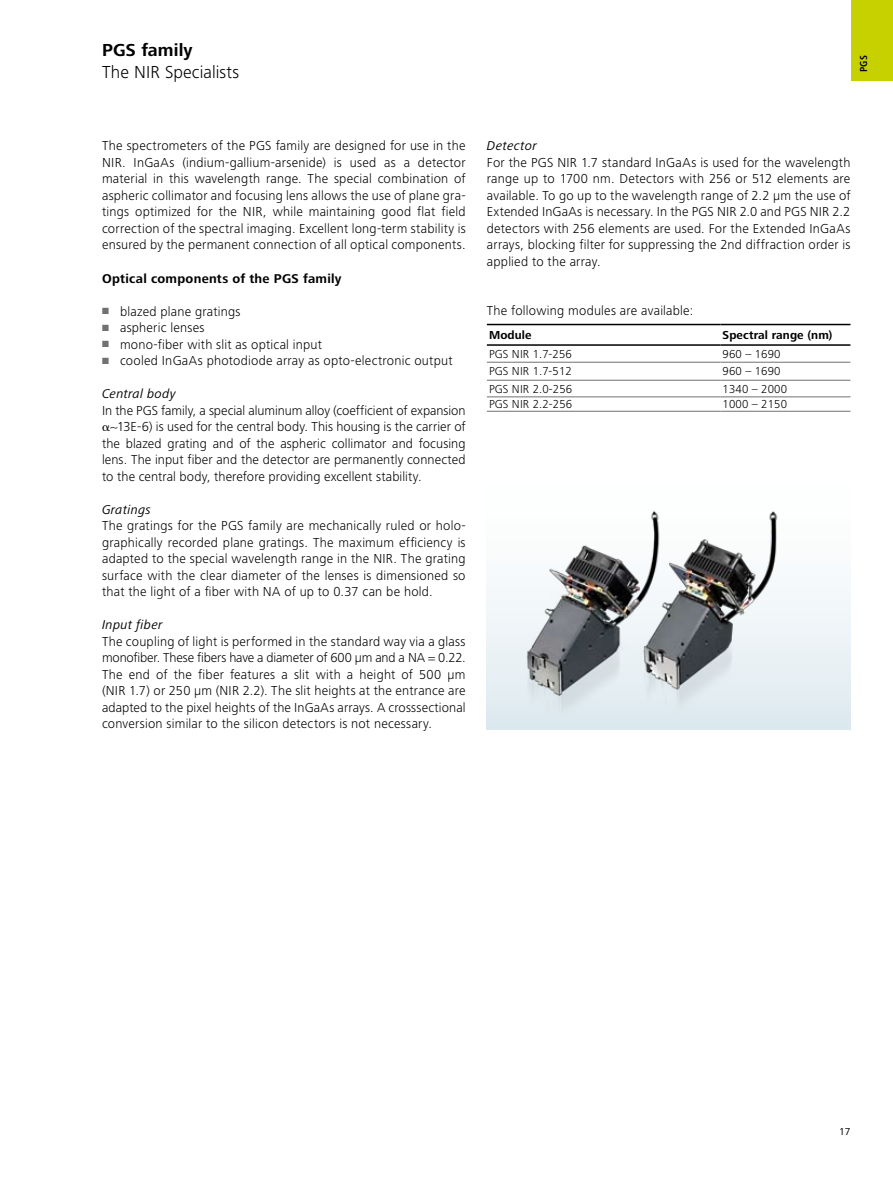
<style>
.page{position:relative;width:893px;height:1178px;background:#fff}
.page>*{position:absolute;margin:0;border:0;box-sizing:border-box;transform-origin:0 0}
.t1{font:300 18px "Frutiger Next LT";letter-spacing:.005em;color:#000}
.t2{font:700 18px "Frutiger Next LT";letter-spacing:.01em;color:#000}
.t3{font:300 13.5px/16.5px "Frutiger Next LT";letter-spacing:.015em;color:#000;text-align:justify}
.t4{font:italic 13.2px "Frutiger Next LT";letter-spacing:.02em;color:#000}
.t5{font:700 13.2px "Frutiger Next LT";letter-spacing:.02em;color:#000}
.t6{font:300 12px "Frutiger Next LT";letter-spacing:.01em;color:#000}
.t7{font:700 12px "Frutiger Next LT";letter-spacing:.01em;color:#000}
.t8{font:700 condensed 10.5px "Frutiger Next LT";color:#000}
.t9{font:10.5px "Frutiger Next LT";color:#000}
.s1{color:#707173}
.s2{font-family:"Mathematical Pi One";font-weight:400}
</style>
<div class="page">
<hr style="left:487px;top:362px;width:233px;height:1px;background:#707173">
<hr style="left:720px;top:362px;width:130px;height:1px;background:#707173">
<hr style="left:487px;top:380px;width:233px;height:1px;background:#707173">
<hr style="left:720px;top:380px;width:130px;height:1px;background:#707173">
<hr style="left:487px;top:397px;width:233px;height:1px;background:#707173">
<hr style="left:720px;top:397px;width:130px;height:1px;background:#707173">
<hr style="left:487px;top:411px;width:233px;height:1px;background:#707173">
<hr style="left:720px;top:411px;width:130px;height:1px;background:#707173">
<hr style="left:487px;top:324px;width:233px;height:1px;background:#000">
<hr style="left:720px;top:324px;width:130px;height:1px;background:#000">
<hr style="left:487px;top:344px;width:233px;height:2px;background:#000">
<hr style="left:720px;top:344px;width:130px;height:2px;background:#000">
<div style="left:487px;top:445px;width:363px;height:284px;background:linear-gradient(to bottom,#fff,#e0ebf1)"></div>
<img style="left:493px;top:500px;width:307px;height:229px">
<div style="left:851px;top:0;width:42px;height:81px;background:#c7d100"></div>
<h1 class="t2" style="left:102px;top:40px;width:92px">PGS family</h1>
<h1 class="t1" style="left:102px;top:62px;width:139px">The NIR Specialists</h1>
<p class="t8" style="left:858px;top:72px;width:18px;rotate:-90deg">PGS</p>
<p class="t3" style="left:102px;top:138px;width:365px">The spectrometers of the PGS family are designed for use in the NIR. InGaAs (indium-gallium-arsenide) is used as a detector material in this wavelength range. The special combination of aspheric collimator and focusing lens allows the use of plane gra&shy;tings optimized for the NIR, while maintaining good flat field correction of the spectral imaging. Excellent long-term stability is ensured by the permanent connection of all optical components.</p>
<p class="t5" style="left:102px;top:271px;width:241px">Optical components of the PGS family</p>
<p class="t3" style="left:102px;top:303px;width:140px"><span class="s1">■</span> blazed plane gratings</p>
<p class="t3" style="left:102px;top:319px;width:104px"><span class="s1">■</span> aspheric lenses</p>
<p class="t3" style="left:102px;top:336px;width:222px"><span class="s1">■</span> mono-fiber with slit as optical input</p>
<p class="t3" style="left:102px;top:352px;width:352px"><span class="s1">■</span> cooled InGaAs photodiode array as opto-electronic output</p>
<p class="t4" style="left:102px;top:386px;width:75px">Central body</p>
<p class="t3" style="left:102px;top:402px;width:365px">In the PGS family, a special aluminum alloy (coefficient of expansion <span class="s2">a</span>~13E-6) is used for the central body. This housing is the carrier of the blazed grating and of the aspheric collimator and focusing lens. The input fiber and the detector are permanently connected to the central body, therefore providing excellent stability.</p>
<p class="t4" style="left:102px;top:502px;width:50px">Gratings</p>
<p class="t3" style="left:102px;top:517px;width:365px">The gratings for the PGS family are mechanically ruled or holo&shy;graphically recorded plane gratings. The maximum efficiency is adapted to the special wavelength range in the NIR. The grating surface with the clear diameter of the lenses is dimensioned so that the light of a fiber with NA of up to 0.37 can be hold.</p>
<p class="t4" style="left:102px;top:617px;width:62px">Input fiber</p>
<p class="t3" style="left:102px;top:633px;width:365px">The coupling of light is performed in the standard way via a glass monofiber. These fibers have a diameter of 600 μm and a NA = 0.22.<br>The end of the fiber features a slit with a height of 500 μm (NIR 1.7) or 250 μm (NIR 2.2). The slit heights at the entrance are adapted to the pixel heights of the InGaAs arrays. A crosssectional conversion similar to the silicon detectors is not necessary.</p>
<p class="t4" style="left:487px;top:139px;width:51px">Detector</p>
<p class="t3" style="left:487px;top:154px;width:365px">For the PGS NIR 1.7 standard InGaAs is used for the wavelength range up to 1700 nm. Detectors with 256 or 512 elements are available. To go up to the wavelength range of 2.2 µm the use of Extended InGaAs is necessary. In the PGS NIR 2.0 and PGS NIR 2.2 detectors with 256 elements are used. For the Extended InGaAs arrays, blocking filter for suppressing the 2nd diffraction order is applied to the array.</p>
<p class="t3" style="left:487px;top:303px;width:208px">The following modules are available:</p>
<p class="t7" style="left:489px;top:328px;width:44px">Module</p>
<p class="t7" style="left:723px;top:328px;width:111px">Spectral range (nm)</p>
<p class="t6" style="left:489px;top:347px;width:84px">PGS NIR 1.7-256</p>
<p class="t6" style="left:723px;top:347px;width:59px">960 – 1690</p>
<p class="t6" style="left:489px;top:365px;width:84px">PGS NIR 1.7-512</p>
<p class="t6" style="left:723px;top:365px;width:59px">960 – 1690</p>
<p class="t6" style="left:489px;top:382px;width:85px">PGS NIR 2.0-256</p>
<p class="t6" style="left:723px;top:382px;width:66px">1340 – 2000</p>
<p class="t6" style="left:489px;top:397px;width:85px">PGS NIR 2.2-256</p>
<p class="t6" style="left:723px;top:397px;width:66px">1000 – 2150</p>
<p class="t9" style="left:839px;top:1125px;width:13px">17</p>
</div>
